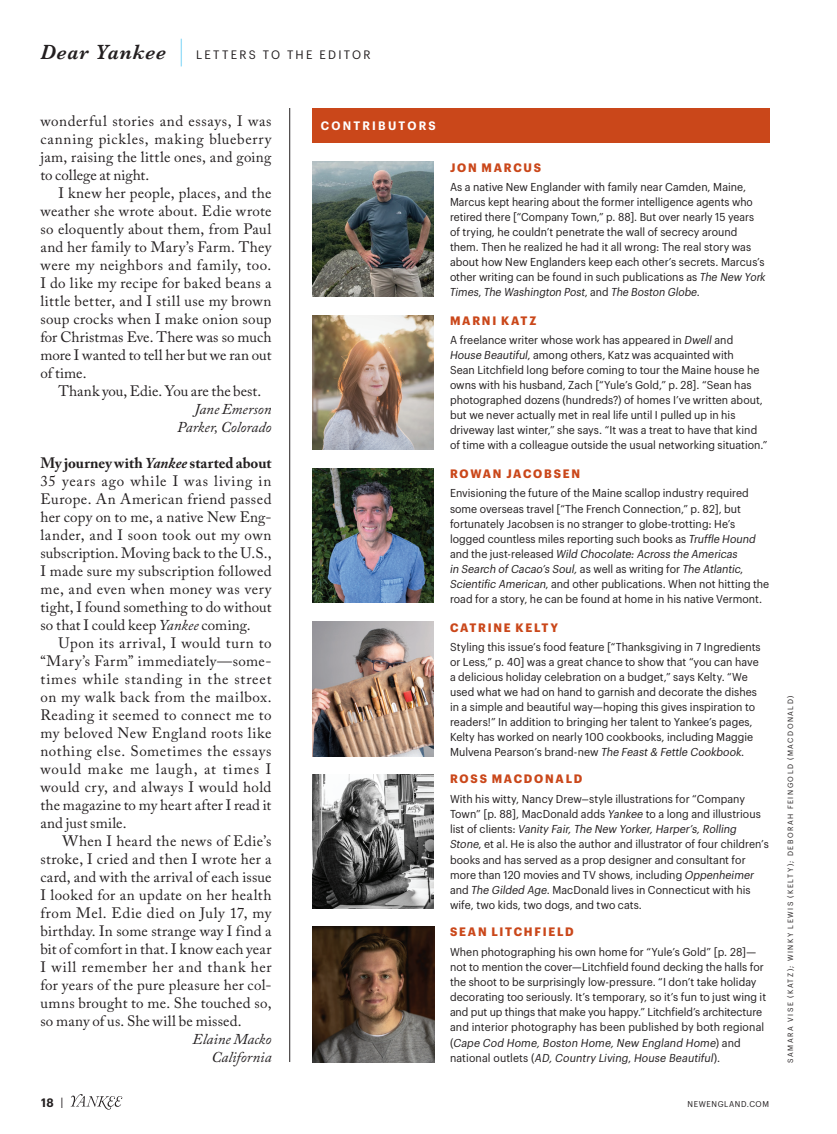
<style>
.page{position:relative;width:837px;height:1134px;background:#fff}
.page>*{position:absolute;margin:0;border:0;box-sizing:border-box;transform-origin:0 0}
.t1{font:15px/18px "Adobe Caslon Pro";letter-spacing:.01em;color:#231f20;text-align:justify}
.t2{font:italic 15px/18px "Adobe Caslon Pro";color:#231f20;text-align:right}
.t3{font:700 12px "Graphik Narrow";letter-spacing:.145em;color:#ca471a}
.t4{font:12px "Graphik Narrow";letter-spacing:.185em;color:#231f20}
.t5{font:600 12px "Graphik Narrow";letter-spacing:.185em;color:#fff}
.t6{font:600 12px "Graphik Narrow";color:#231f20}
.t7{font:11.25px/15px "Graphik Narrow";letter-spacing:.005em;color:#231f20}
.t8{font:8.25px "Graphik Narrow";letter-spacing:.07em;color:#231f20}
.t9{font:7.5px "Graphik Narrow";letter-spacing:.195em;color:#231f20}
.s1{font-family:"Baskerville";font-weight:600;font-style:italic;font-size:21px}
.s2{font-weight:100;font-size:30px;color:#00aeef}
.s3{font-weight:700}
.s4{font-weight:700;font-style:italic}
.s5{font-style:italic}
.s6{font-weight:400}
</style>
<div class="page">
<svg style="left:71px;top:1094px;width:51px;height:16px"></svg>
<hr style="left:289px;top:108px;width:1px;height:954px;background:#231f20">
<div style="left:312px;top:108px;width:458px;height:34px;background:#ca471a"></div>
<img style="left:313px;top:927px;width:121px;height:135px">
<img style="left:312px;top:468px;width:122px;height:135px">
<img style="left:312px;top:162px;width:122px;height:134px">
<img style="left:312px;top:774px;width:122px;height:135px">
<img style="left:312px;top:316px;width:122px;height:134px">
<img style="left:312px;top:622px;width:122px;height:134px">
<p class="t4" style="left:40px;top:47px;width:332px"><span class="s1">Dear Yankee</span> <span class="s2">|</span> LETTERS TO THE EDITOR</p>
<h1 class="t1" style="left:40px;top:112px;width:233px">wonderful stories and essays, I was canning pickles, making blueberry jam, raising the little ones, and going to college at night.</h1>
<p class="t1" style="left:40px;top:184px;width:233px;text-indent:18px">I knew her people, places, and the weather she wrote about. Edie wrote so eloquently about them, from Paul and her family to Mary’s Farm. They were my neighbors and family, too.<br>I do like my recipe for baked beans a little better, and I still use my brown soup crocks when I make onion soup for Christmas Eve. There was so much more I wanted to tell her but we ran out of time.</p>
<h1 class="t1" style="left:58px;top:382px;width:204px">Thank you, Edie. You are the best.</h1>
<h1 class="t2" style="left:177px;top:400px;width:96px">Jane Emerson<br>Parker, Colorado</h1>
<p class="t1" style="left:41px;top:454px;width:233px"><span class="s3">My journey with</span> <span class="s4">Yankee</span> <span class="s3">started about </span>35 years ago while I was living in Europe. An American friend passed her copy on to me, a native New Eng&shy;lander, and I soon took out my own subscription. Moving back to the U.S., I made sure my subscription followed me, and even when money was very tight, I found something to do without so that I could keep <span class="s5">Yankee</span> coming.</p>
<p class="t1" style="left:41px;top:634px;width:233px;text-indent:18px">Upon its arrival, I would turn to “Mary’s Farm” immediately—some&shy;times while standing in the street on my walk back from the mailbox.<br>Reading it seemed to connect me to my beloved New England roots like nothing else. Sometimes the essays would make me laugh, at times I would cry, and always I would hold the magazine to my heart after I read it and just smile.</p>
<p class="t1" style="left:41px;top:832px;width:233px;text-indent:22px">When I heard the news of Edie’s stroke, I cried and then I wrote her a card, and with the arrival of each issue I looked for an update on her health from Mel. Edie died on July 17, my birthday. In some strange way I find a bit of comfort in that. I know each year I will remember her and thank her for years of the pure pleasure her col&shy;umns brought to me. She touched so, so many of us. She will be missed.</p>
<h1 class="t2" style="left:193px;top:1030px;width:80px">Elaine Macko<br>California</h1>
<p class="t5" style="left:321px;top:118px;width:117px">CONTRIBUTORS</p>
<p class="t3" style="left:450px;top:160px;width:93px">JON MARCUS</p>
<p class="t7" style="left:450px;top:179px;width:317px">As a native New Englander with family near Camden, Maine, Marcus kept hearing about the former intelligence agents who retired there [“Company Town,” p. 88]. But over nearly 15 years of trying, he couldn’t penetrate the wall of secrecy around them. Then he realized he had it all wrong: The real story was about how New Englanders keep each other’s secrets. Marcus’s other writing can be found in such publications as <span class="s5">The New York Times</span>, <span class="s5">The Washington Post</span>, and <span class="s5">The Boston Globe</span>.</p>
<p class="t3" style="left:450px;top:313px;width:88px">MARNI KATZ</p>
<p class="t7" style="left:450px;top:333px;width:319px">A freelance writer whose work has appeared in <span class="s5">Dwell</span> and <span class="s5">House Beautiful</span>, among others, Katz was acquainted with<br>Sean Litchfield long before coming to tour the Maine house he owns with his husband, Zach [“Yule’s Gold,” p. 28]. “Sean has photographed dozens (hundreds?) of homes I’ve written about, but we never actually met in real life until I pulled up in his driveway last winter,” she says. “It was a treat to have that kind of time with a colleague outside the usual networking situation.”</p>
<p class="t3" style="left:450px;top:466px;width:132px">ROWAN JACOBSEN</p>
<p class="t7" style="left:450px;top:486px;width:321px">Envisioning the future of the Maine scallop industry required some overseas travel [“The French Connection,” p. 82], but fortunately Jacobsen is no stranger to globe-trotting: He’s logged countless miles reporting such books as <span class="s5">Truffle Hound </span>and the just-released <span class="s5">Wild Chocolate: Across the Americas<br>in Search of Cacao’s Soul,</span> as well as writing for <span class="s5">The Atlantic</span>, <span class="s5">Scientific American</span>, and other publications. When not hitting the road for a story, he can be found at home in his native Vermont.</p>
<p class="t3" style="left:450px;top:620px;width:109px">CATRINE KELTY</p>
<p class="t7" style="left:450px;top:640px;width:312px">Styling this issue’s food feature [“Thanksgiving in 7 Ingredients or Less,” p. 40] was a great chance to show that “you can have a delicious holiday celebration on a budget,” says Kelty. “We used what we had on hand to garnish and decorate the dishes in a simple and beautiful way—hoping this gives inspiration to readers!” In addition to bringing her talent to Yankee’s pages, Kelty has worked on nearly 100 cookbooks, including Maggie Mulvena Pearson’s brand-new <span class="s5">The Feast &amp; Fettle Cookbook</span>.</p>
<p class="t3" style="left:450px;top:772px;width:134px">ROSS MACDONALD</p>
<p class="t7" style="left:450px;top:791px;width:320px">With his witty, Nancy Drew–style illustrations for “Company Town” [p. 88], MacDonald adds <span class="s5">Yankee</span> to a long and illustrious list of clients: <span class="s5">Vanity Fair, The New Yorker, Harper’s, Rolling Stone</span>, et al. He is also the author and illustrator of four children’s books and has served as a prop designer and consultant for more than 120 movies and TV shows, including <span class="s5">Oppenheimer </span>and <span class="s5">The Gilded Age</span>. MacDonald lives in Connecticut with his wife, two kids, two dogs, and two cats.</p>
<p class="t3" style="left:450px;top:924px;width:125px">SEAN LITCHFIELD</p>
<p class="t7" style="left:450px;top:944px;width:318px">When photographing his own home for “Yule’s Gold” [p. 28]— not to mention the cover—Litchfield found decking the halls for the shoot to be surprisingly low-pressure. “I don’t take holiday decorating too seriously. It’s temporary, so it’s fun to just wing it and put up things that make you happy.” Litchfield’s architecture and interior photography has been published by both regional (<span class="s5">Cape Cod Home, Boston Home, New England Home</span>) and national outlets (<span class="s5">AD, Country Living</span>, <span class="s5">House Beautiful</span>).</p>
<p class="t6" style="left:41px;top:1095px;width:24px">18 <span class="s6">|</span></p>
<p class="t8" style="left:688px;top:1099px;width:83px">NEWENGLAND.COM</p>
<p class="t9" style="left:786px;top:1063px;width:368px;rotate:-90deg">SAMARA VISE (KATZ); WINKY LEWIS (KELTY); DEBORAH FEINGOLD (MACDONALD)</p>
</div>
